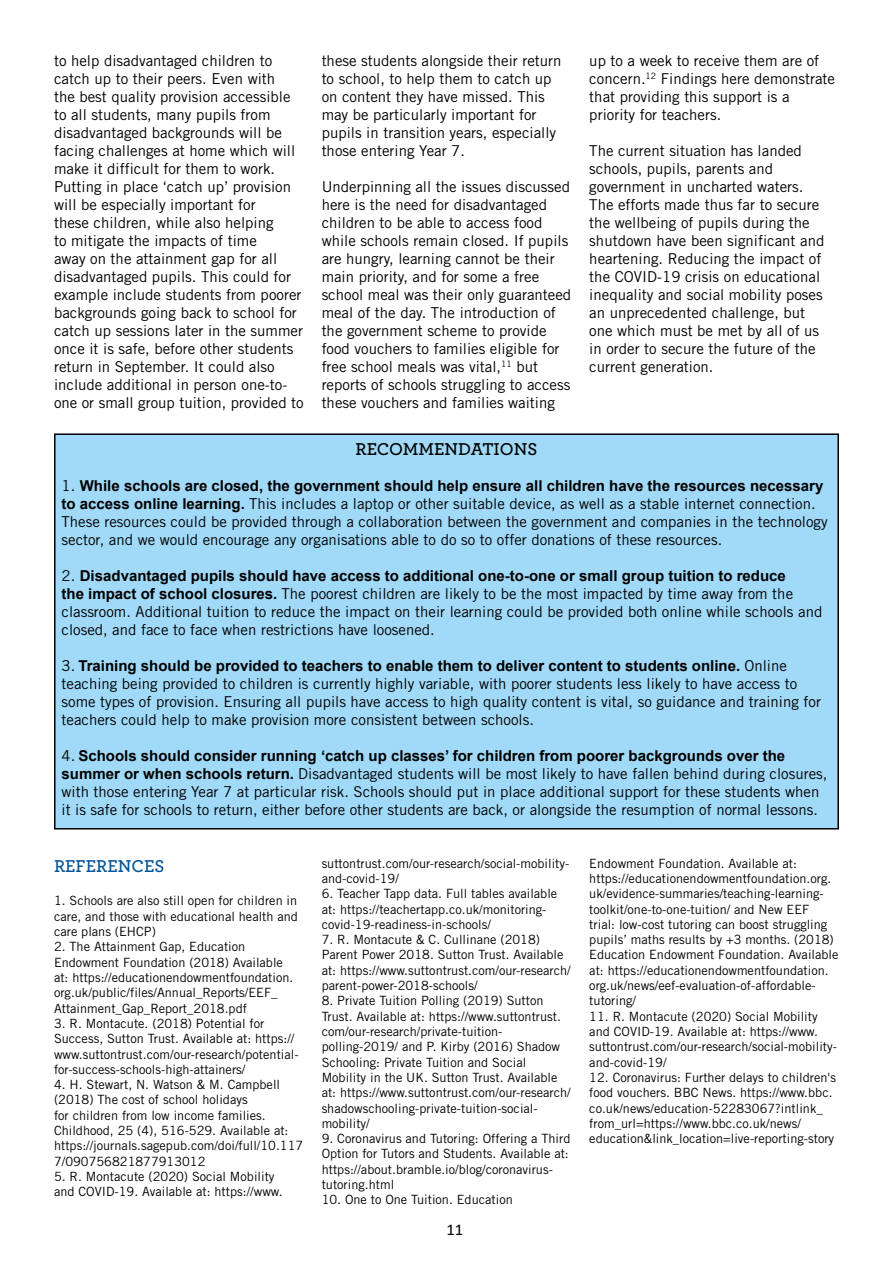
<style>
.page{position:relative;width:893px;height:1263px;background:#fff}
.page>*{position:absolute;margin:0;border:0;box-sizing:border-box;transform-origin:0 0}
.t1{font:600 18px "Archer";color:#000}
.t2{font:600 18px "Archer";color:#015398}
.t3{font:16.5px "Calibri";color:#000}
.t4{font:15px/18px "Trade Gothic";color:#000}
.t5{font:12.75px/15.3px "Trade Gothic";color:#000}
.s1{font-family:"Arial";font-weight:700}
</style>
<div class="page">
<div style="left:55px;top:434px;width:783px;height:395px;background:#a1daf8"></div>
<div style="left:54px;top:433px;width:785px;height:396px;border:2px solid #000"></div>
<p class="t4" style="left:54px;top:51px;width:251px">to help disadvantaged children to catch up to their peers. Even with<br>the best quality provision accessible to all students, many pupils from disadvantaged backgrounds will be facing challenges at home which will make it difficult for them to work.<br>Putting in place ‘catch up’ provision will be especially important for<br>these children, while also helping<br>to mitigate the impacts of time<br>away on the attainment gap for all disadvantaged pupils. This could for example include students from poorer backgrounds going back to school for catch up sessions later in the summer once it is safe, before other students return in September. It could also include additional in person one-to&shy;one or small group tuition, provided to</p>
<p class="t4" style="left:322px;top:51px;width:241px">these students alongside their return to school, to help them to catch up on content they have missed. This may be particularly important for pupils in transition years, especially those entering Year 7.</p>
<p class="t4" style="left:322px;top:177px;width:251px">Underpinning all the issues discussed here is the need for disadvantaged children to be able to access food while schools remain closed. If pupils are hungry, learning cannot be their main priority, and for some a free school meal was their only guaranteed meal of the day. The introduction of the government scheme to provide food vouchers to families eligible for free school meals was vital,<sup>11</sup> but reports of schools struggling to access these vouchers and families waiting</p>
<p class="t4" style="left:589px;top:51px;width:247px">up to a week to receive them are of concern.<sup>12</sup> Findings here demonstrate that providing this support is a priority for teachers.</p>
<p class="t4" style="left:589px;top:141px;width:237px">The current situation has landed schools, pupils, parents and government in uncharted waters.<br>The efforts made thus far to secure the wellbeing of pupils during the shutdown have been significant and heartening. Reducing the impact of the COVID-19 crisis on educational inequality and social mobility poses an unprecedented challenge, but one which must be met by all of us in order to secure the future of the current generation.</p>
<p class="t1" style="left:356px;top:436px;width:183px">RECOMMENDATIONS</p>
<p class="t4" style="left:62px;top:477px;width:768px">1. <span class="s1">While schools are closed, the government should help ensure all children have the resources necessary to access online learning.</span> This includes a laptop or other suitable device, as well as a stable internet connection.<br>These resources could be provided through a collaboration between the government and companies in the technology sector, and we would encourage any organisations able to do so to offer donations of these resources.</p>
<p class="t4" style="left:62px;top:567px;width:762px">2. <span class="s1">Disadvantaged pupils should have access to additional one-to-one or small group tuition to reduce<br>the impact of school closures.</span> The poorest children are likely to be the most impacted by time away from the classroom. Additional tuition to reduce the impact on their learning could be provided both online while schools and closed, and face to face when restrictions have loosened.</p>
<p class="t4" style="left:62px;top:657px;width:761px">3. <span class="s1">Training should be provided to teachers to enable them to deliver content to students online.</span> Online teaching being provided to children is currently highly variable, with poorer students less likely to have access to some types of provision. Ensuring all pupils have access to high quality content is vital, so guidance and training for teachers could help to make provision more consistent between schools.</p>
<p class="t4" style="left:62px;top:747px;width:767px">4. <span class="s1">Schools should consider running ‘catch up classes’ for children from poorer backgrounds over the summer or when schools return.</span> Disadvantaged students will be most likely to have fallen behind during closures, with those entering Year 7 at particular risk. Schools should put in place additional support for these students when it is safe for schools to return, either before other students are back, or alongside the resumption of normal lessons.</p>
<p class="t2" style="left:54px;top:853px;width:112px">REFERENCES</p>
<p class="t5" style="left:54px;top:893px;width:246px;text-align:justify">1. Schools are also still open for children in care, and those with educational health and care plans (EHCP)</p>
<p class="t5" style="left:54px;top:939px;width:241px">2. The Attainment Gap, Education Endowment Foundation (2018) Available at: https://educationendowmentfoundation. org.uk/public/files/Annual_Reports/EEF_ Attainment_Gap_Report_2018.pdf</p>
<p class="t5" style="left:54px;top:1015px;width:246px">3. R. Montacute. (2018) Potential for Success, Sutton Trust. Available at: https:// www.suttontrust.com/our-research/potential&shy;for-success-schools-high-attainers/</p>
<p class="t5" style="left:54px;top:1077px;width:251px">4. H. Stewart, N. Watson &amp; M. Campbell (2018) The cost of school holidays<br>for children from low income families.<br>Childhood, 25 (4), 516-529. Available at: https://journals.sagepub.com/doi/full/10.117<br>7/090756821877913012</p>
<p class="t5" style="left:54px;top:1168px;width:230px">5. R. Montacute (2020) Social Mobility and COVID-19. Available at: https://www.</p>
<p class="t5" style="left:322px;top:855px;width:249px">suttontrust.com/our-research/social-mobility&shy;and-covid-19/</p>
<p class="t5" style="left:322px;top:886px;width:237px">6. Teacher Tapp data. Full tables available at: https://teachertapp.co.uk/monitoring&shy;covid-19-readiness-in-schools/</p>
<p class="t5" style="left:322px;top:932px;width:251px">7. R. Montacute &amp; C. Cullinane (2018)<br>Parent Power 2018. Sutton Trust. Available at: https://www.suttontrust.com/our-research/ parent-power-2018-schools/</p>
<p class="t5" style="left:322px;top:993px;width:251px">8. Private Tuition Polling (2019) Sutton Trust. Available at: https://www.suttontrust. com/our-research/private-tuition&shy;polling-2019/ and P. Kirby (2016) Shadow Schooling: Private Tuition and Social Mobility in the UK. Sutton Trust. Available at: https://www.suttontrust.com/our-research/ shadowschooling-private-tuition-social&shy;mobility/</p>
<p class="t5" style="left:322px;top:1131px;width:250px">9. Coronavirus and Tutoring: Offering a Third Option for Tutors and Students. Available at: https://about.bramble.io/blog/coronavirus&shy;tutoring.html</p>
<p class="t5" style="left:322px;top:1192px;width:193px">10. One to One Tuition. Education</p>
<p class="t3" style="left:446px;top:1218px;width:18px">11</p>
<p class="t5" style="left:589px;top:855px;width:251px">Endowment Foundation. Available at: https://educationendowmentfoundation.org. uk/evidence-summaries/teaching-learning&shy;toolkit/one-to-one-tuition/ and New EEF<br>trial: low-cost tutoring can boost struggling pupils’ maths results by +3 months. (2018)<br>Education Endowment Foundation. Available at: https://educationendowmentfoundation. org.uk/news/eef-evaluation-of-affordable&shy;tutoring/</p>
<p class="t5" style="left:589px;top:1008px;width:249px">11. R. Montacute (2020) Social Mobility and COVID-19. Available at: https://www. suttontrust.com/our-research/social-mobility&shy;and-covid-19/</p>
<p class="t5" style="left:589px;top:1069px;width:248px">12. Coronavirus: Further delays to children's food vouchers. BBC News. https://www.bbc. co.uk/news/education-52283067?intlink_ from_url=https://www.bbc.co.uk/news/ education&amp;link_location=live-reporting-story</p>
</div>
